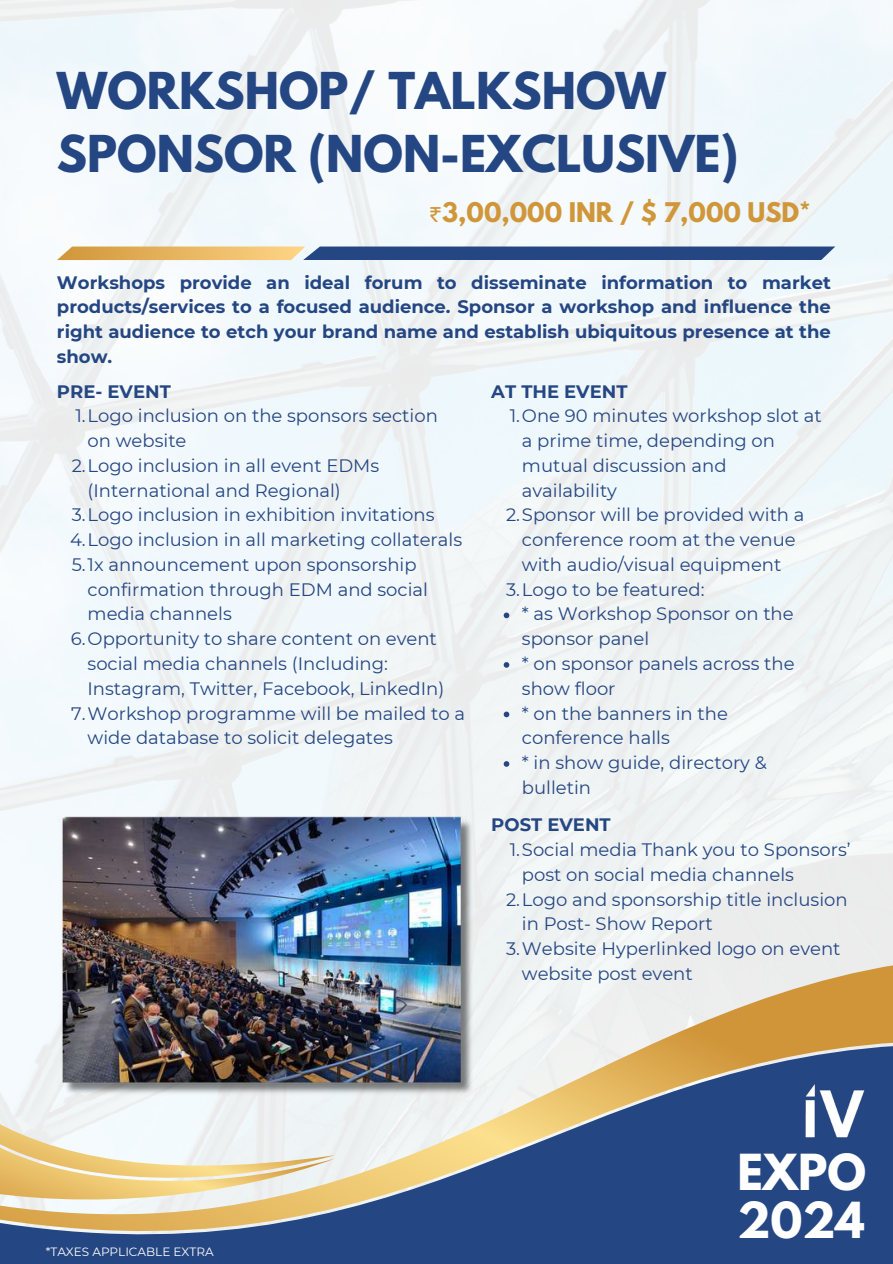
<style>
.page{position:relative;width:893px;height:1264px;background:#fff}
.page>*{position:absolute;margin:0;border:0;box-sizing:border-box;transform-origin:0 0}
.t1{font:700 45px/63px "League Spartan";color:#244682}
.t2{font:700 43.95px/48.6px "League Spartan";color:#fff}
.t3{font:700 24px "League Spartan";color:#d0963a}
.t4{font:18px "Montserrat";color:#244682}
.t5{font:700 18px/24.8px "Montserrat";color:#244682;text-align:justify}
.t6{font:12px "Montserrat";color:#fff}
.s1{font-family:"Noto Sans Gurmukhi";font-weight:400}
</style>
<div class="page">
<img style="left:0;top:0;width:892px;height:959px">
<svg style="left:57px;top:246px;width:778px;height:14px"></svg>
<svg style="left:0;top:959px;width:892px;height:85px;fill:#eceeed"></svg>
<svg style="left:0;top:1044px;width:892px;height:219px;fill:#244682"></svg>
<svg style="left:0;top:1100px;width:335px;height:112px"></svg>
<img style="left:58px;top:816px;width:421px;height:281px">
<svg style="left:503px;top:612px;width:6px;height:6px"></svg>
<svg style="left:503px;top:662px;width:6px;height:5px"></svg>
<svg style="left:503px;top:711px;width:6px;height:6px"></svg>
<svg style="left:503px;top:761px;width:6px;height:5px"></svg>
<img style="left:797px;top:1074px;width:73px;height:73px">
<h1 class="t1" style="left:57px;top:65px;width:683px">WORKSHOP/ TALKSHOW<br>SPONSOR (NON-EXCLUSIVE)</h1>
<h3 class="t3" style="left:429px;top:200px;width:383px"><span class="s1">₹</span>3,00,000 INR / $ 7,000 USD*</h3>
<p class="t5" style="left:57px;top:270px;width:775px">Workshops provide an ideal forum to disseminate information to market products/services to a focused audience. Sponsor a workshop and influence the right audience to etch your brand name and establish ubiquitous presence at the show.</p>
<p class="t5" style="left:57px;top:379px;width:115px">PRE- EVENT</p>
<p class="t4" style="left:75px;top:405px;width:364px">1.Logo inclusion on the sponsors section</p>
<p class="t4" style="left:88px;top:429px;width:100px">on website</p>
<p class="t4" style="left:72px;top:454px;width:309px">2.Logo inclusion in all event EDMs</p>
<p class="t4" style="left:88px;top:479px;width:255px">(International and Regional)</p>
<p class="t4" style="left:72px;top:504px;width:364px">3.Logo inclusion in exhibition invitations</p>
<p class="t4" style="left:70px;top:528px;width:393px">4.Logo inclusion in all marketing collaterals</p>
<p class="t4" style="left:72px;top:553px;width:346px">5.1x announcement upon sponsorship</p>
<p class="t4" style="left:88px;top:578px;width:342px">confirmation through EDM and social</p>
<p class="t4" style="left:88px;top:603px;width:146px">media channels</p>
<p class="t4" style="left:71px;top:627px;width:367px">6.Opportunity to share content on event</p>
<p class="t4" style="left:88px;top:652px;width:302px">social media channels (Including:</p>
<p class="t4" style="left:88px;top:677px;width:358px">Instagram, Twitter, Facebook, LinkedIn)</p>
<p class="t4" style="left:71px;top:702px;width:395px">7.Workshop programme will be mailed to a</p>
<p class="t4" style="left:88px;top:726px;width:307px">wide database to solicit delegates</p>
<p class="t5" style="left:491px;top:379px;width:138px">AT THE EVENT</p>
<p class="t4" style="left:509px;top:405px;width:313px">1.One 90 minutes workshop slot at</p>
<p class="t4" style="left:522px;top:429px;width:255px">a prime time, depending on</p>
<p class="t4" style="left:522px;top:454px;width:206px">mutual discussion and</p>
<p class="t4" style="left:522px;top:479px;width:97px">availability</p>
<p class="t4" style="left:506px;top:504px;width:300px">2.Sponsor will be provided with a</p>
<p class="t4" style="left:522px;top:528px;width:275px">conference room at the venue</p>
<p class="t4" style="left:522px;top:553px;width:261px">with audio/visual equipment</p>
<p class="t4" style="left:506px;top:578px;width:200px">3.Logo to be featured:</p>
<p class="t4" style="left:522px;top:603px;width:273px">* as Workshop Sponsor on the</p>
<p class="t4" style="left:522px;top:627px;width:129px">sponsor panel</p>
<p class="t4" style="left:522px;top:652px;width:274px">* on sponsor panels across the</p>
<p class="t4" style="left:522px;top:677px;width:95px">show floor</p>
<p class="t4" style="left:522px;top:702px;width:207px">* on the banners in the</p>
<p class="t4" style="left:522px;top:726px;width:149px">conference halls</p>
<p class="t4" style="left:522px;top:751px;width:246px">* in show guide, directory &amp;</p>
<p class="t4" style="left:522px;top:776px;width:71px">bulletin</p>
<p class="t5" style="left:491px;top:812px;width:121px">POST EVENT</p>
<p class="t4" style="left:509px;top:838px;width:342px">1.Social media Thank you to Sponsors’</p>
<p class="t4" style="left:522px;top:863px;width:273px">post on social media channels</p>
<p class="t4" style="left:506px;top:888px;width:343px">2.Logo and sponsorship title inclusion</p>
<p class="t4" style="left:522px;top:913px;width:192px">in Post- Show Report</p>
<p class="t4" style="left:506px;top:937px;width:336px">3.Website Hyperlinked logo on event</p>
<p class="t4" style="left:522px;top:962px;width:172px">website post event</p>
<p class="t6" style="left:46px;top:1244px;width:169px">*TAXES APPLICABLE EXTRA</p>
<h2 class="t2" style="left:737px;top:1153px;width:130px">EXPO<br>2024</h2>
</div>
